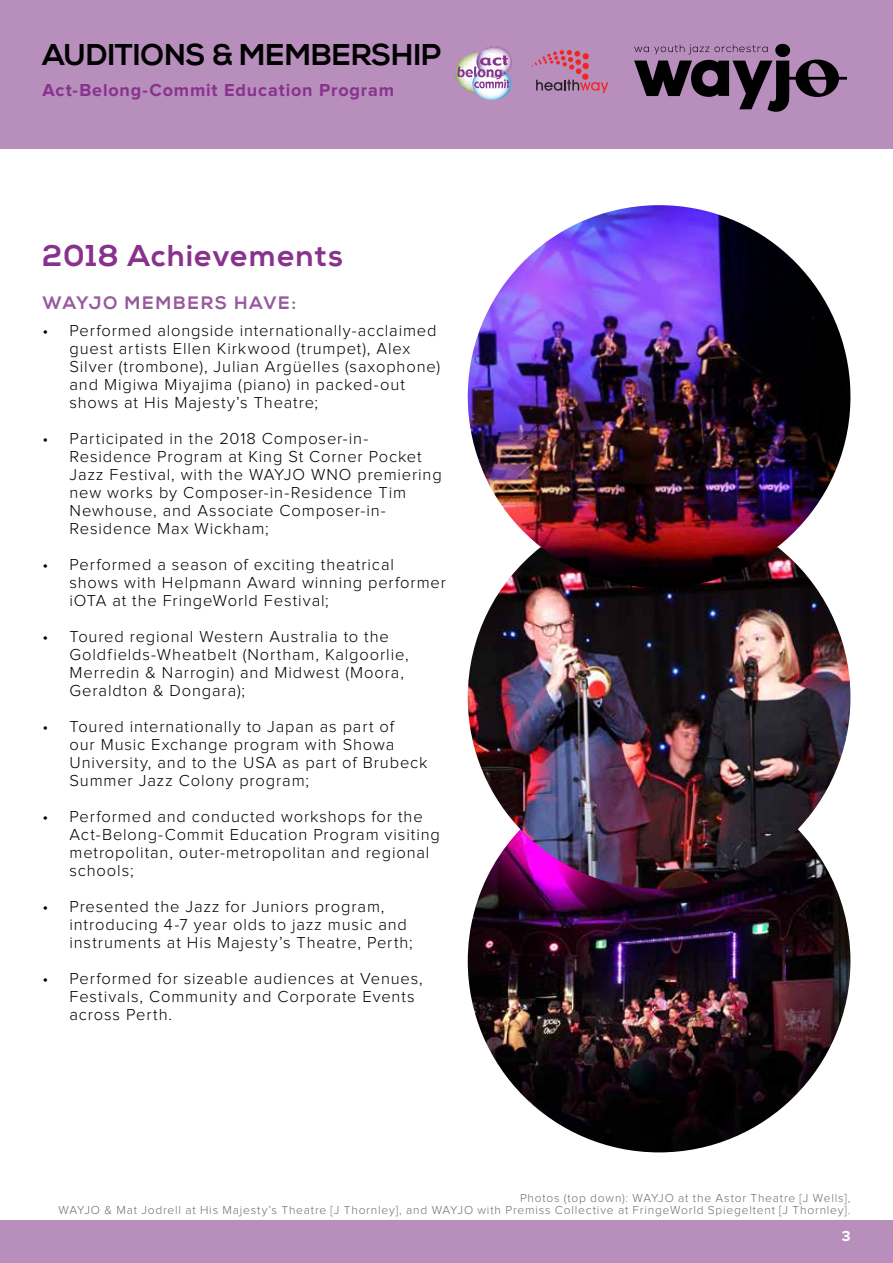
<style>
.page{position:relative;width:893px;height:1263px;background:#fff}
.page>*{position:absolute;margin:0;border:0;box-sizing:border-box;transform-origin:0 0}
.t1{font:700 30px "Nexa";letter-spacing:.005em;color:#000}
.t2{font:700 30px "Nexa";letter-spacing:.045em;color:#88328d}
.t3{font:700 18px "Proxima Nova";letter-spacing:.045em;color:#88328d}
.t4{font:700 18px "Nexa";letter-spacing:.105em;color:#98599e}
.t5{font:300 16.5px/18px "Proxima Nova";letter-spacing:.05em;color:#000}
.t6{font:700 15px "Proxima Nova";color:#fff}
.t7{font:300 12px/12px "Proxima Nova";letter-spacing:.065em;color:#6d6e71;text-align:right}
</style>
<div class="page">
<div style="left:0;top:1220px;width:893px;height:43px;background:#b78ebc"></div>
<div style="left:0;top:0;width:893px;height:149px;background:#b78ebc"></div>
<svg style="left:634px;top:44px;width:213px;height:68px"></svg>
<img style="left:478px;top:95px;width:28px;height:5px">
<svg style="left:455px;top:46px;width:56px;height:49px"></svg>
<svg style="left:532px;top:50px;width:76px;height:43px"></svg>
<img style="left:468px;top:889px;width:382px;height:263px">
<img style="left:468px;top:595px;width:382px;height:294px">
<img style="left:467px;top:205px;width:384px;height:390px">
<h1 class="t1" style="left:43px;top:37px;width:401px">AUDITIONS &amp; MEMBERSHIP</h1>
<p class="t3" style="left:43px;top:80px;width:353px">Act-Belong-Commit Education Program</p>
<h1 class="t2" style="left:43px;top:238px;width:302px">2018 Achievements</h1>
<p class="t4" style="left:43px;top:293px;width:255px">WAYJO MEMBERS HAVE:</p>
<p class="t5" style="left:70px;top:322px;width:372px;text-indent:-27px">• Performed alongside internationally-acclaimed guest artists Ellen Kirkwood (trumpet), Alex Silver (trombone), Julian Argüelles (saxophone) and Migiwa Miyajima (piano) in packed-out shows at His Majesty’s Theatre;</p>
<p class="t5" style="left:70px;top:430px;width:374px;text-indent:-27px">• Participated in the 2018 Composer-in-Residence Program at King St Corner Pocket Jazz Festival, with the WAYJO WNO premiering new works by Composer-in-Residence Tim Newhouse, and Associate Composer-in-Residence Max Wickham;</p>
<p class="t5" style="left:70px;top:556px;width:378px;text-indent:-27px">• Performed a season of exciting theatrical shows with Helpmann Award winning performer iOTA at the FringeWorld Festival;</p>
<p class="t5" style="left:70px;top:628px;width:341px;text-indent:-27px">• Toured regional Western Australia to the Goldfields-Wheatbelt (Northam, Kalgoorlie, Merredin &amp; Narrogin) and Midwest (Moora, Geraldton &amp; Dongara);</p>
<p class="t5" style="left:70px;top:718px;width:360px;text-indent:-27px">• Toured internationally to Japan as part of<br>our Music Exchange program with Showa University, and to the USA as part of Brubeck Summer Jazz Colony program;</p>
<p class="t5" style="left:70px;top:808px;width:372px;text-indent:-27px">• Performed and conducted workshops for the Act-Belong-Commit Education Program visiting metropolitan, outer-metropolitan and regional schools;</p>
<p class="t5" style="left:69px;top:898px;width:345px;text-indent:-27px">• Presented the Jazz for Juniors program, introducing 4-7 year olds to jazz music and instruments at His Majesty’s Theatre, Perth;</p>
<p class="t5" style="left:69px;top:970px;width:355px;text-indent:-27px">• Performed for sizeable audiences at Venues,<br>Festivals, Community and Corporate Events across Perth.</p>
<p class="t7" style="left:59px;top:1193px;width:793px">Photos (top down): WAYJO at the Astor Theatre [J Wells],<br>WAYJO &amp; Mat Jodrell at His Majesty’s Theatre [J Thornley], and WAYJO with Premiss Collective at FringeWorld Spiegeltent [J Thornley].</p>
<p class="t6" style="left:842px;top:1228px;width:10px">3</p>
</div>
